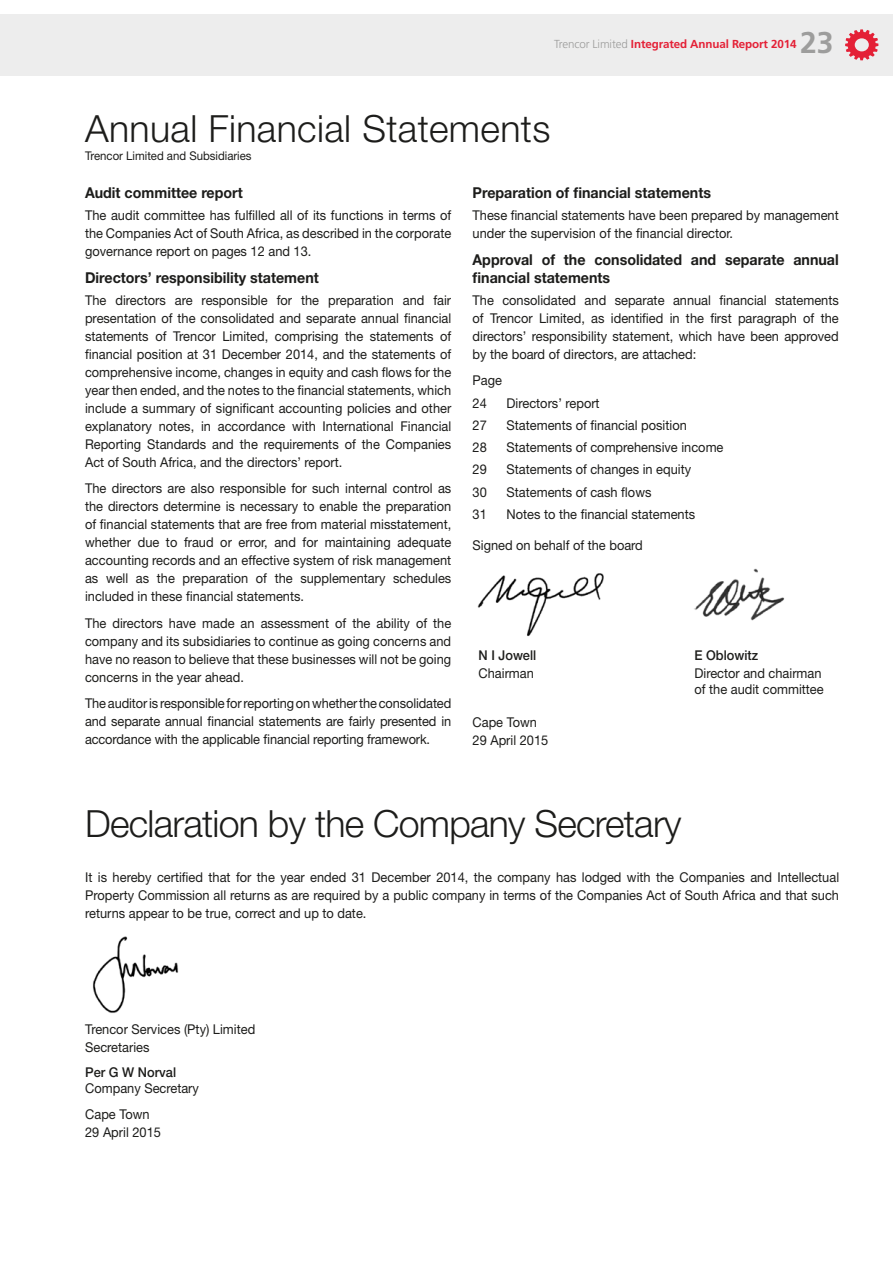
<style>
.page{position:relative;width:893px;height:1263px;background:#fff}
.page>*{position:absolute;margin:0;border:0;box-sizing:border-box;transform-origin:0 0}
.t1{font:300 37.5px "Helvetica Neue LT Std";letter-spacing:-.02em;color:#1d1d1b}
.t2{font:300 37.5px "Helvetica Neue LT Std";letter-spacing:.01em;color:#1d1d1b}
.t3{font:700 30px "Frutiger LT Std";color:#9d9d9c}
.t4{font:700 15px/18px "Helvetica Neue LT Std";color:#1d1d1b;scale:.95 1}
.t5{font:13.5px/18px "Helvetica Neue LT Std";color:#1d1d1b;text-align:justify;scale:.95 1}
.t6{font:500 13.5px "Helvetica Neue LT Std";color:#1d1d1b;scale:.95 1}
.t7{font:12px "Helvetica Neue LT Std";color:#1d1d1b;scale:.95 1}
.t8{font:700 11.55px "Frutiger LT Std";letter-spacing:-.01em;color:#e42036}
.s1{font-weight:300;color:#9d9d9c}
</style>
<div class="page">
<div style="left:0;top:14px;width:893px;height:62px;background:#ededed"></div>
<svg style="left:845px;top:29px;width:33px;height:31px"></svg>
<img style="left:694px;top:568px;width:91px;height:53px">
<img style="left:477px;top:573px;width:127px;height:64px">
<img style="left:93px;top:936px;width:86px;height:77px">
<p class="t8" style="left:554px;top:38px;width:244px"><span class="s1">Trencor Limited</span> Integrated Annual Report 2014</p>
<h2 class="t3" style="left:800px;top:25px;width:35px">23</h2>
<h1 class="t2" style="left:85px;top:105px;width:467px">Annual Financial Statements</h1>
<p class="t7" style="left:85px;top:149px;width:177px">Trencor Limited and Subsidiaries</p>
<p class="t4" style="left:85px;top:183px;width:168px">Audit committee report</p>
<p class="t5" style="left:85px;top:206px;width:387px">The audit committee has fulfilled all of its functions in terms of the Companies Act of South Africa, as described in the corporate governance report on pages 12 and 13.</p>
<p class="t4" style="left:85px;top:268px;width:248px">Directors’ responsibility statement</p>
<p class="t5" style="left:85px;top:291px;width:387px">The directors are responsible for the preparation and fair presentation of the consolidated and separate annual financial statements of Trencor Limited, comprising the statements of financial position at 31 December 2014, and the statements of comprehensive income, changes in equity and cash flows for the year then ended, and the notes to the financial statements, which include a summary of significant accounting policies and other explanatory notes, in accordance with International Financial Reporting Standards and the requirements of the Companies Act of South Africa, and the directors’ report.</p>
<p class="t5" style="left:85px;top:479px;width:387px">The directors are also responsible for such internal control as the directors determine is necessary to enable the preparation of financial statements that are free from material misstatement, whether due to fraud or error, and for maintaining adequate accounting records and an effective system of risk management as well as the preparation of the supplementary schedules included in these financial statements.</p>
<p class="t5" style="left:85px;top:614px;width:387px">The directors have made an assessment of the ability of the company and its subsidiaries to continue as going concerns and have no reason to believe that these businesses will not be going concerns in the year ahead.</p>
<p class="t5" style="left:85px;top:694px;width:387px">The auditor is responsible for reporting on whether the consolidated and separate annual financial statements are fairly presented in accordance with the applicable financial reporting framework.</p>
<p class="t4" style="left:473px;top:183px;width:253px">Preparation of financial statements</p>
<p class="t5" style="left:473px;top:206px;width:387px">These financial statements have been prepared by management under the supervision of the financial director.</p>
<p class="t4" style="left:473px;top:250px;width:387px">Approval of the consolidated and separate annual financial statements</p>
<p class="t5" style="left:473px;top:291px;width:387px">The consolidated and separate annual financial statements of Trencor Limited, as identified in the first paragraph of the directors’ responsibility statement, which have been approved by the board of directors, are attached:</p>
<p class="t5" style="left:473px;top:369px;width:32px;line-height:22.2px">Page<br>24</p>
<p class="t5" style="left:507px;top:394px;width:100px">Directors’ report</p>
<p class="t5" style="left:473px;top:416px;width:17px">27</p>
<p class="t5" style="left:507px;top:416px;width:191px">Statements of financial position</p>
<p class="t5" style="left:473px;top:438px;width:17px">28</p>
<p class="t5" style="left:507px;top:438px;width:230px">Statements of comprehensive income</p>
<p class="t5" style="left:473px;top:460px;width:17px">29</p>
<p class="t5" style="left:507px;top:460px;width:196px">Statements of changes in equity</p>
<p class="t5" style="left:473px;top:483px;width:17px">30</p>
<p class="t5" style="left:507px;top:483px;width:154px">Statements of cash flows</p>
<p class="t5" style="left:473px;top:505px;width:17px">31</p>
<p class="t5" style="left:507px;top:505px;width:200px">Notes to the financial statements</p>
<p class="t5" style="left:473px;top:536px;width:181px">Signed on behalf of the board</p>
<p class="t6" style="left:479px;top:647px;width:62px">N I Jowell</p>
<p class="t6" style="left:694px;top:647px;width:69px">E Oblowitz</p>
<p class="t5" style="left:479px;top:664px;width:60px">Chairman</p>
<p class="t5" style="left:694px;top:665px;width:138px;line-height:16.5px">Director and chairman of the audit committee</p>
<p class="t5" style="left:473px;top:713px;width:81px">Cape Town<br>29 April 2015</p>
<h1 class="t1" style="left:85px;top:801px;width:598px">Declaration by the Company Secretary</h1>
<p class="t5" style="left:85px;top:868px;width:795px">It is hereby certified that for the year ended 31 December 2014, the company has lodged with the Companies and Intellectual Property Commission all returns as are required by a public company in terms of the Companies Act of South Africa and that such returns appear to be true, correct and up to date.</p>
<p class="t5" style="left:85px;top:1020px;width:181px">Trencor Services (Pty) Limited<br>Secretaries</p>
<p class="t6" style="left:85px;top:1064px;width:97px">Per G W Norval</p>
<p class="t5" style="left:85px;top:1074px;width:121px;line-height:26.5px">Company Secretary<br>Cape Town</p>
<p class="t5" style="left:85px;top:1123px;width:81px">29 April 2015</p>
</div>
